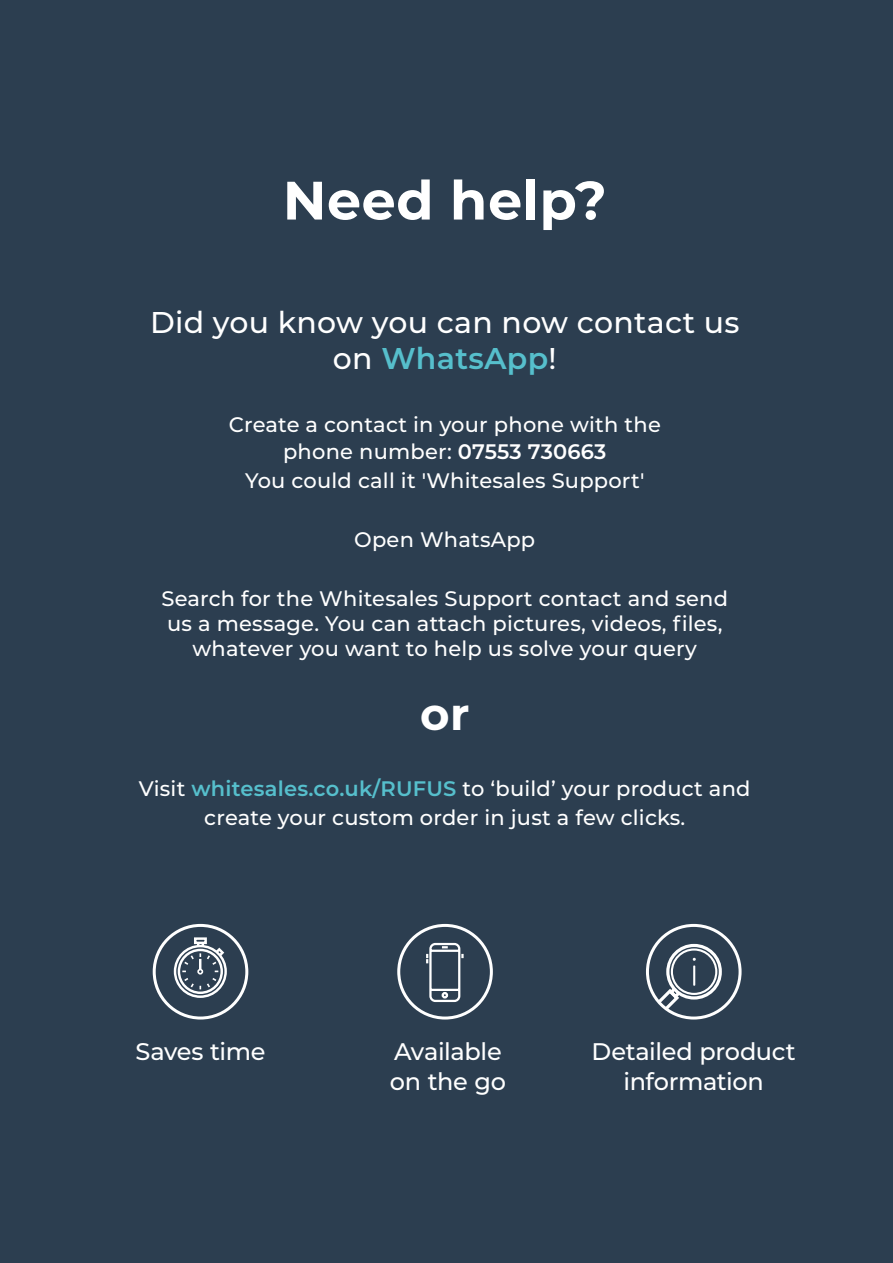
<style>
.page{position:relative;width:893px;height:1263px;background:#2c3e50}
.page>*{position:absolute;margin:0;border:0;box-sizing:border-box;transform-origin:0 0}
.t1{font:700 54px "Montserrat";letter-spacing:.01em;color:#fff}
.t2{font:700 45px "Montserrat";color:#fff}
.t3{font:500 30px/36px "Montserrat";letter-spacing:.01em;color:#fff;text-align:center}
.t4{font:500 24px/30px "Montserrat";letter-spacing:-.015em;color:#fff}
.t5{font:500 21px/25.2px "Montserrat";letter-spacing:.01em;color:#fff;text-align:center}
.s1{font-weight:600;color:#56bfcc}
.s2{font-weight:600}
</style>
<div class="page">
<div style="left:671px;top:948px;width:46px;height:47px;border:2px solid #fff;border-radius:50%"></div>
<div style="left:666px;top:944px;width:56px;height:55px;border:3px solid #fff;border-radius:50%"></div>
<svg style="left:648px;top:985px;width:35px;height:33px"></svg>
<hr style="left:693px;top:965px;width:2px;height:21px;background:#fff">
<div style="left:646px;top:924px;width:96px;height:95px;border:3px solid #fff;border-radius:50%"></div>
<div style="left:153px;top:924px;width:95px;height:95px;border:3px solid #fff;border-radius:50%"></div>
<div style="left:178px;top:949px;width:45px;height:45px;border:2px solid #fff;border-radius:50%"></div>
<div style="left:174px;top:945px;width:53px;height:52px;border:2px solid #fff;border-radius:50%"></div>
<svg style="left:182px;top:944px;width:44px;height:45px"></svg>
<div style="left:194px;top:937px;width:13px;height:7px;border:2px solid #fff"></div>
<div style="left:397px;top:924px;width:96px;height:95px;border:3px solid #fff;border-radius:50%"></div>
<svg style="left:426px;top:942px;width:38px;height:61px"></svg>
<h1 class="t1" style="left:283px;top:161px;width:325px">Need help?</h1>
<h3 class="t3" style="left:150px;top:303px;width:591px">Did you know you can now contact us on <span class="s1">WhatsApp</span>!</h3>
<p class="t5" style="left:229px;top:410px;width:434px;line-height:27px">Create a contact in your phone with the phone number: <span class="s2">07553 730663</span></p>
<p class="t5" style="left:245px;top:467px;width:401px">You could call it 'Whitesales Support'</p>
<p class="t5" style="left:354px;top:526px;width:183px">Open WhatsApp</p>
<p class="t5" style="left:161px;top:585px;width:568px">Search for the Whitesales Support contact and send us a message. You can attach pictures, videos, files, whatever you want to help us solve your query</p>
<h2 class="t2" style="left:420px;top:681px;width:51px">or</h2>
<p class="t5" style="left:139px;top:773px;width:613px;line-height:28.8px">Visit <span class="s1">whitesales.co.uk/RUFUS</span> to ‘build’ your product and create your custom order in just a few clicks.</p>
<p class="t4" style="left:136px;top:1036px;width:131px">Saves time</p>
<p class="t4" style="left:390px;top:1036px;width:117px">Available on the go</p>
<p class="t4" style="left:592px;top:1036px;width:206px;text-align:center">Detailed product information</p>
</div>
